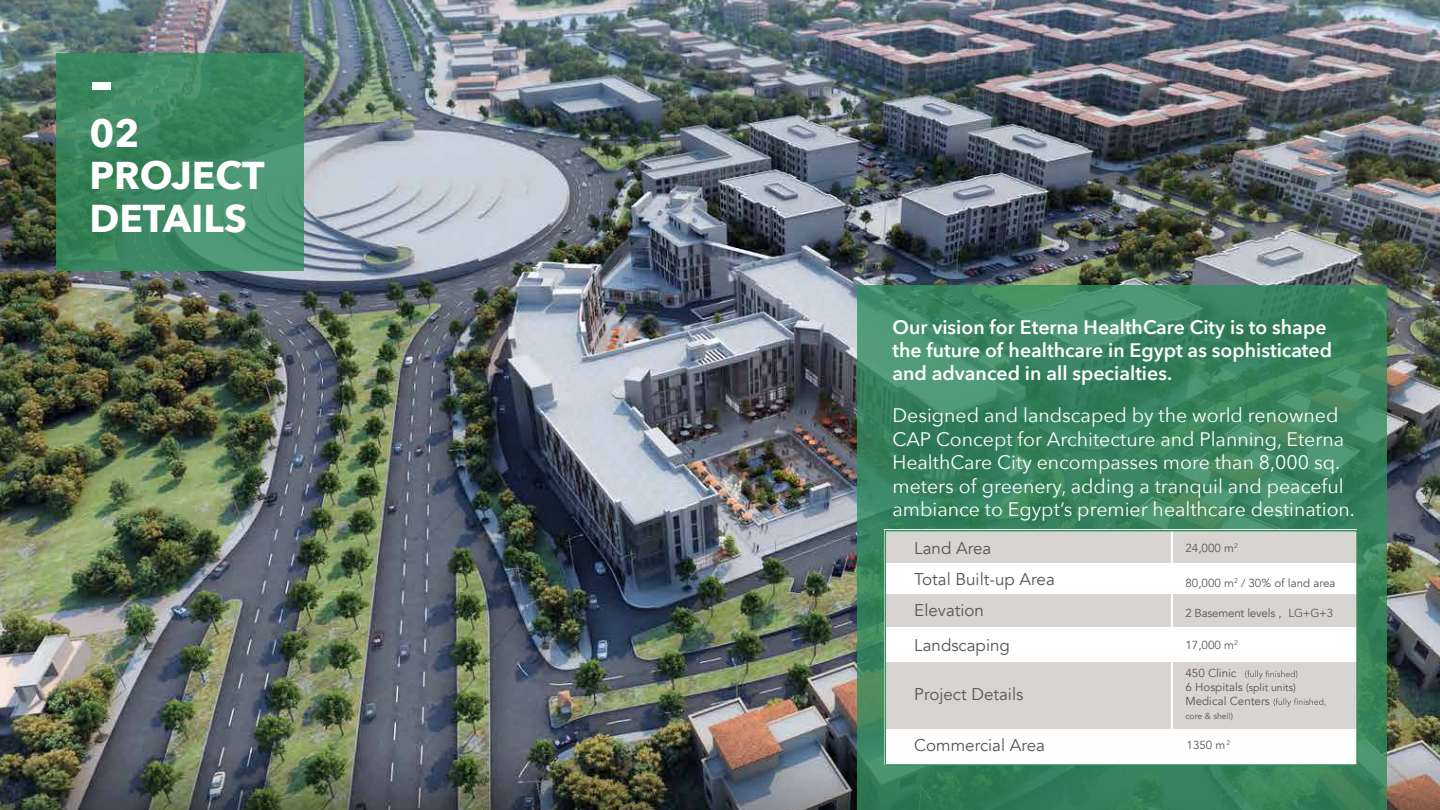
<style>
.page{position:relative;width:1440px;height:810px;background:#fff}
.page>*{position:absolute;margin:0;border:0;box-sizing:border-box;transform-origin:0 0}
.t1{font:600 75.6px "Avenir Next";color:#fff}
.t2{font:700 38.7px/42.6px "Avenir Next";color:#fff}
.t3{font:19.5px/23.4px "Avenir Next";color:#fff}
.t4{font:600 19.5px/23.4px "Avenir Next";color:#fff}
.t5{font:16.95px/31.5px "Avenir";color:#5c5456}
.t6{font:11.55px "Avenir";color:#5c5456}
.t7{font:11.55px "Avenir";letter-spacing:-.02em;color:#5c5456}
.t8{font:10.5px "Avenir";color:#5c5456}
.t9{font:8.7px "Avenir";color:#5c5456}
.s1{font-size:11.55px}
</style>
<div class="page">
<img style="left:0;top:0;width:1440px;height:810px">
<svg style="left:57px;top:53px;width:247px;height:217px;background:#3d8962"></svg>
<svg style="left:857px;top:285px;width:530px;height:525px;background:#3b8560"></svg>
<div style="left:885px;top:530px;width:472px;height:235px;background:#fff"></div>
<div style="left:885px;top:530px;width:471px;height:32px;background:#d7d4d2"></div>
<div style="left:885px;top:595px;width:471px;height:32px;background:#d7d4d2"></div>
<div style="left:885px;top:662px;width:471px;height:67px;background:#d7d4d2"></div>
<hr style="left:1171px;top:530px;width:2px;height:213px;background:#fff">
<svg style="left:1245px;top:670px;width:52px;height:9px"></svg>
<svg style="left:1274px;top:698px;width:52px;height:9px"></svg>
<div style="left:885px;top:530px;width:473px;height:236px;border:1px solid #328d5d"></div>
<h1 class="t1" style="left:89px;top:13px;width:26px">-</h1>
<h2 class="t2" style="left:89px;top:111px;width:177px">02<br>PROJECT<br>DETAILS</h2>
<p class="t4" style="left:893px;top:315px;width:441px">Our vision for Eterna HealthCare City is to shape the future of healthcare in Egypt as sophisticated and advanced in all specialties.</p>
<p class="t3" style="left:893px;top:403px;width:464px">Designed and landscaped by the world renowned CAP Concept for Architecture and Planning, Eterna HealthCare City encompasses more than 8,000 sq. meters of greenery, adding a tranquil and peaceful ambiance to Egypt’s premier healthcare destination.</p>
<p class="t5" style="left:914px;top:533px;width:79px">Land Area</p>
<p class="t5" style="left:914px;top:563px;width:142px">Total Built-up Area<br>Elevation</p>
<p class="t5" style="left:914px;top:630px;width:97px">Landscaping</p>
<p class="t5" style="left:914px;top:678px;width:111px">Project Details</p>
<p class="t6" style="left:1185px;top:541px;width:54px">24,000 m<sup>2</sup></p>
<p class="t6" style="left:1185px;top:576px;width:152px">80,000 m<sup>2</sup> / 30% of land area</p>
<p class="t7" style="left:1185px;top:606px;width:149px">2 Basement levels , LG+G+3</p>
<p class="t6" style="left:1185px;top:638px;width:54px">17,000 m<sup>2</sup></p>
<p class="t6" style="left:1185px;top:666px;width:53px">450 Clinic</p>
<p class="t8" style="left:1185px;top:681px;width:112px"><span class="s1">6 Hospitals</span> (split units)</p>
<p class="t6" style="left:1185px;top:694px;width:86px">Medical Centers</p>
<p class="t9" style="left:1185px;top:711px;width:49px">core &amp; shell)</p>
<p class="t5" style="left:914px;top:730px;width:132px">Commercial Area</p>
<p class="t6" style="left:1187px;top:738px;width:45px">1350 m<sup>2</sup></p>
</div>
